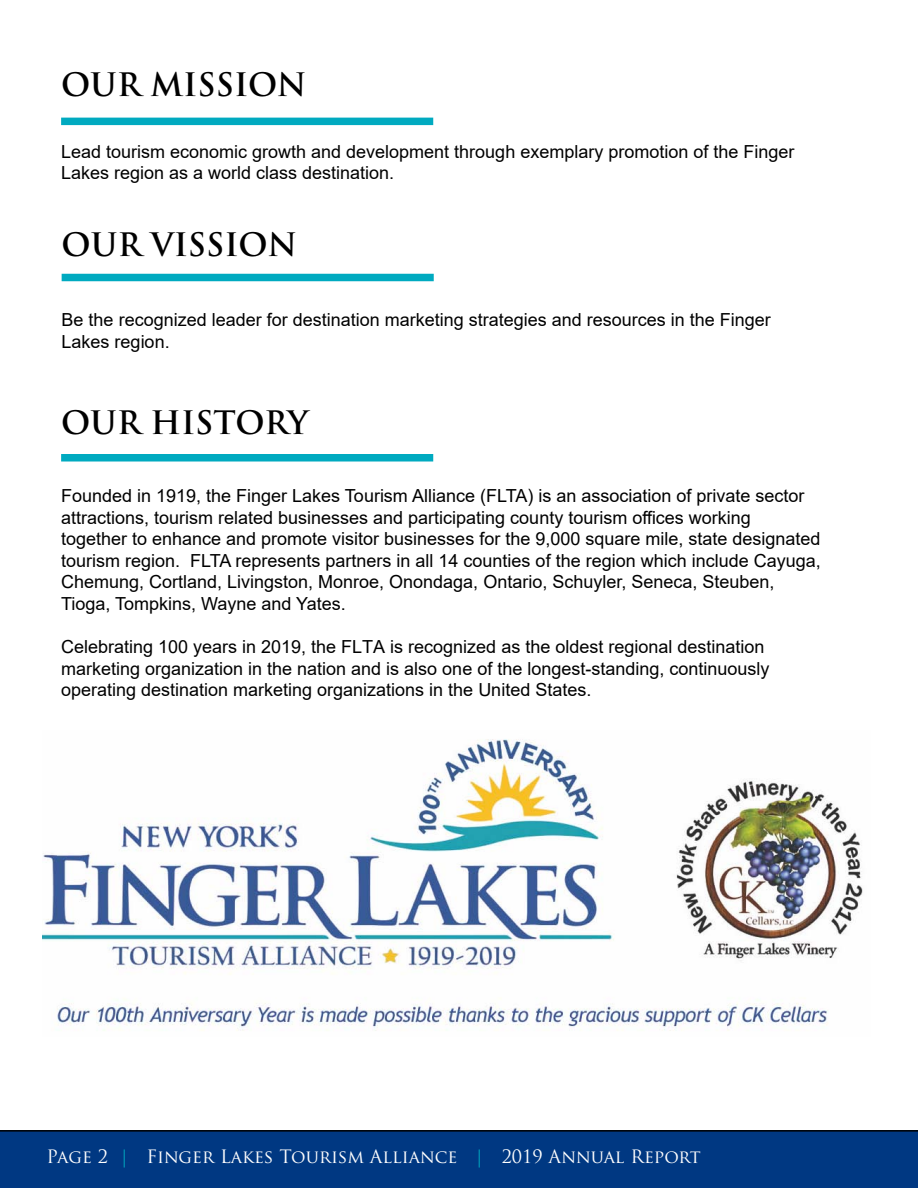
<style>
.page{position:relative;width:918px;height:1188px;background:#fff}
.page>*{position:absolute;margin:0;border:0;box-sizing:border-box;transform-origin:0 0}
.t1{font:700 31.5px "Trajan Pro";color:#000}
.t2{font:18px/21.6px "Arial";color:#000}
.t3{font:18px "Trajan Pro";color:#fff}
.s1{color:#00aac0}
</style>
<div class="page">
<div style="left:0;top:1130px;width:918px;height:58px;background:#003882"></div>
<div style="left:61px;top:118px;width:372px;height:7px;background:#00aac0"></div>
<div style="left:61px;top:454px;width:372px;height:8px;background:#00aac0"></div>
<div style="left:62px;top:274px;width:372px;height:7px;background:#00aac0"></div>
<img style="left:42px;top:739px;width:821px;height:292px">
<h1 class="t1" style="left:61px;top:65px;width:247px">OUR MISSION</h1>
<p class="t2" style="left:61px;top:141px;width:735px">Lead tourism economic growth and development through exemplary promotion of the Finger<br>Lakes region as a world class destination.</p>
<h1 class="t1" style="left:62px;top:225px;width:237px">OUR VISSION</h1>
<p class="t2" style="left:62px;top:309px;width:711px">Be the recognized leader for destination marketing strategies and resources in the Finger<br>Lakes region.</p>
<h1 class="t1" style="left:61px;top:403px;width:180px">OUR HISTOR</h1>
<h1 class="t1" style="left:288px;top:403px;width:23px">Y</h1>
<p class="t2" style="left:61px;top:485px;width:761px">Founded in 1919, the Finger Lakes Tourism Alliance (FLTA) is an association of private sector attractions, tourism related businesses and participating county tourism offices working together to enhance and promote visitor businesses for the 9,000 square mile, state designated tourism region. FLTA represents partners in all 14 counties of the region which include Cayuga, Chemung, Cortland, Livingston, Monroe, Onondaga, Ontario, Schuyler, Seneca, Steuben, Tioga, Tompkins, Wayne and Yates.</p>
<p class="t2" style="left:61px;top:636px;width:710px">Celebrating 100 years in 2019, the FLTA is recognized as the oldest regional destination marketing organization in the nation and is also one of the longest-standing, continuously operating destination marketing organizations in the United States.</p>
<p class="t3" style="left:46px;top:1145px;width:656px">Page 2 <span class="s1">|</span> Finger Lakes Tourism Alliance <span class="s1">|</span> 2019 Annual Report</p>
</div>
